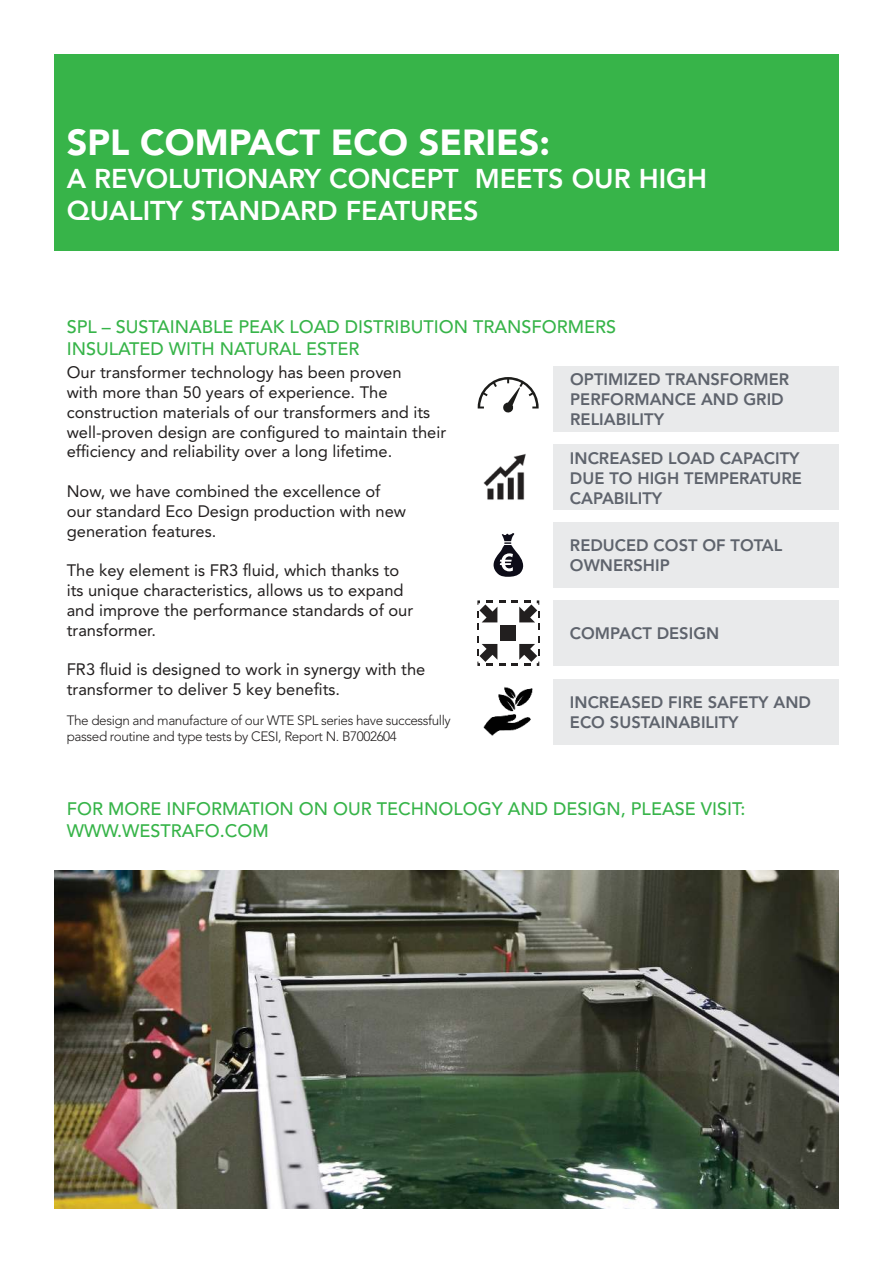
<style>
.page{position:relative;width:893px;height:1263px;background:#fff}
.page>*{position:absolute;margin:0;border:0;box-sizing:border-box;transform-origin:0 0}
.t1{font:900 36px "Avenir LT Std";color:#fff}
.t2{font:800 27px/32.4px "Avenir LT Std";color:#fff}
.t3{font:500 18px/21.6px "Avenir LT Std";color:#37b449}
.t4{font:16.5px/19.8px "Avenir LT Std";color:#221f1f}
.t5{font:800 16.5px/19.8px "Avenir LT Std";color:#535861}
.t6{font:300 13.5px/16.2px "Avenir LT Std";letter-spacing:-.03em;color:#221f1f}
</style>
<div class="page">
<div style="left:54px;top:54px;width:785px;height:196px;background:#37b449"></div>
<img style="left:54px;top:871px;width:785px;height:338px">
<svg style="left:478px;top:377px;width:61px;height:35px"></svg>
<img style="left:483px;top:453px;width:43px;height:47px">
<svg style="left:493px;top:533px;width:31px;height:44px"></svg>
<div style="left:500px;top:625px;width:16px;height:16px;background:#221f1f"></div>
<svg style="left:477px;top:636px;width:28px;height:30px"></svg>
<svg style="left:477px;top:600px;width:28px;height:30px"></svg>
<svg style="left:511px;top:636px;width:28px;height:30px"></svg>
<svg style="left:511px;top:600px;width:28px;height:30px"></svg>
<img style="left:483px;top:687px;width:50px;height:49px">
<div style="left:553px;top:366px;width:286px;height:65px;background:#e9eaeb"></div>
<div style="left:553px;top:679px;width:286px;height:65px;background:#e9eaeb"></div>
<div style="left:553px;top:600px;width:286px;height:66px;background:#e9eaeb"></div>
<div style="left:553px;top:522px;width:286px;height:66px;background:#e9eaeb"></div>
<div style="left:553px;top:444px;width:286px;height:65px;background:#e9eaeb"></div>
<h1 class="t1" style="left:67px;top:129px;width:485px">SPL COMPACT ECO SERIES:</h1>
<h2 class="t2" style="left:67px;top:164px;width:642px">A REVOLUTIONARY CONCEPT MEETS OUR HIGH<br>QUALITY STANDARD FEATURES</h2>
<p class="t3" style="left:67px;top:317px;width:551px">SPL – SUSTAINABLE PEAK LOAD DISTRIBUTION TRANSFORMERS<br>INSULATED WITH NATURAL ESTER</p>
<p class="t4" style="left:67px;top:364px;width:381px">Our transformer technology has been proven<br>with more than 50 years of experience. The construction materials of our transformers and its well-proven design are configured to maintain their efficiency and reliability over a long lifetime.</p>
<p class="t4" style="left:67px;top:483px;width:341px">Now, we have combined the excellence of our standard Eco Design production with new generation features.</p>
<p class="t4" style="left:67px;top:562px;width:348px">The key element is FR3 fluid, which thanks to its unique characteristics, allows us to expand and improve the performance standards of our transformer.</p>
<p class="t4" style="left:67px;top:661px;width:360px">FR3 fluid is designed to work in synergy with the transformer to deliver 5 key benefits.</p>
<p class="t6" style="left:67px;top:713px;width:386px">The design and manufacture of our WTE SPL series have successfully passed routine and type tests by CESI, Report N. B7002604</p>
<p class="t5" style="left:570px;top:371px;width:221px">OPTIMIZED TRANSFORMER<br>PERFORMANCE AND GRID<br>RELIABILITY</p>
<p class="t5" style="left:570px;top:450px;width:233px">INCREASED LOAD CAPACITY<br>DUE TO HIGH TEMPERATURE<br>CAPABILITY</p>
<p class="t5" style="left:570px;top:537px;width:214px">REDUCED COST OF TOTAL<br>OWNERSHIP</p>
<p class="t5" style="left:570px;top:625px;width:151px">COMPACT DESIGN</p>
<p class="t5" style="left:570px;top:694px;width:243px">INCREASED FIRE SAFETY AND<br>ECO SUSTAINABILITY</p>
<p class="t3" style="left:67px;top:798px;width:680px">FOR MORE INFORMATION ON OUR TECHNOLOGY AND DESIGN, PLEASE VISIT:<br>WWW.WESTRAFO.COM</p>
</div>
